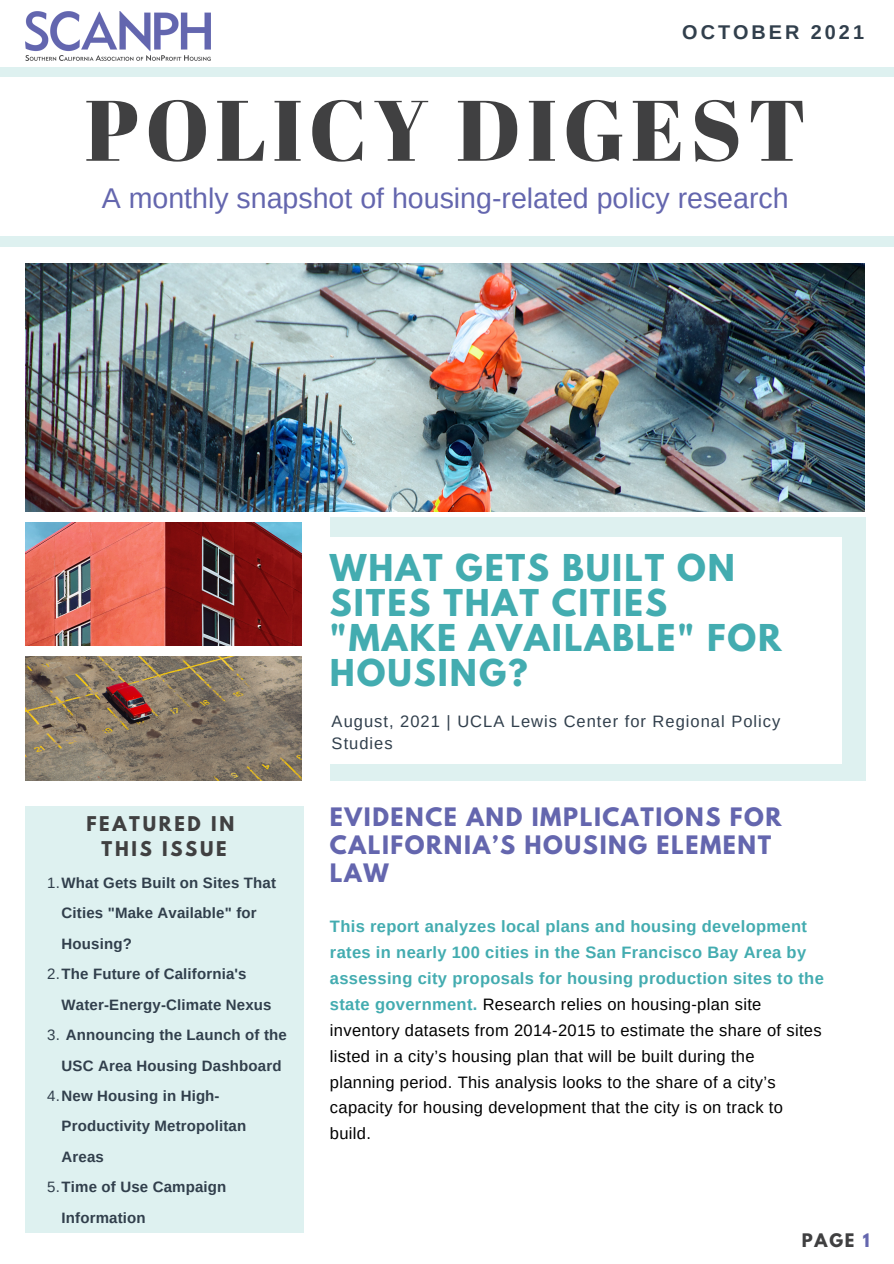
<style>
.page{position:relative;width:894px;height:1264px;background:#fff}
.page>*{position:absolute;margin:0;border:0;box-sizing:border-box;transform-origin:0 0}
.t1{font:85.5px "Abril Fatface";letter-spacing:.07em;color:#404041}
.t2{font:700 32.7px/35px "League Spartan";letter-spacing:.06em;color:#43acb0}
.t3{font:28.5px "Arimo";color:#6466ae}
.t4{font:700 22.5px/28.2px "League Spartan";letter-spacing:.07em;color:#6466ae}
.t5{font:700 19.8px "Arimo";letter-spacing:.15em;color:#313f4c}
.t6{font:700 18px "League Spartan";letter-spacing:.15em;color:#404041}
.t7{font:16.5px/26px "Arimo";letter-spacing:.02em;color:#000}
.t8{font:16.5px/22.5px "Arimo";letter-spacing:.06em;color:#313f4c}
.t9{font:700 16.5px "League Spartan";color:#404041}
.t10{font:700 15px/30.5px "Arimo";letter-spacing:.01em;color:#313f4c}
.s1{font-weight:400}
.s2{font-weight:700;color:#43acb0}
.s3{color:#6466ae}
</style>
<div class="page">
<img style="left:25px;top:522px;width:276px;height:123px">
<img style="left:25px;top:656px;width:276px;height:124px">
<img style="left:25px;top:263px;width:839px;height:248px">
<img style="left:25px;top:12px;width:185px;height:48px">
<div style="left:0;top:68px;width:893px;height:9px;background:#def1f0"></div>
<div style="left:0;top:236px;width:893px;height:10px;background:#def1f0"></div>
<div style="left:330px;top:517px;width:534px;height:263px;background:#def1f0"></div>
<div style="left:330px;top:537px;width:511px;height:226px;background:#fff"></div>
<div style="left:25px;top:806px;width:279px;height:426px;background:#def1f0"></div>
<p class="t5" style="left:682px;top:21px;width:183px">OCTOBER 2021</p>
<p class="t1" style="left:85px;top:70px;width:722px">POLICY DIGEST</p>
<p class="t3" style="left:102px;top:182px;width:688px">A monthly snapshot of housing-related policy research</p>
<p class="t6" style="left:86px;top:814px;width:149px">FEATURED IN</p>
<p class="t6" style="left:102px;top:839px;width:126px">THIS ISSUE</p>
<p class="t10" style="left:62px;top:867px;width:216px;text-indent:-14px"><span class="s1">1.</span>What Gets Built on Sites That<br>Cities "Make Available" for<br>Housing?</p>
<p class="t10" style="left:62px;top:958px;width:211px;text-indent:-14px"><span class="s1">2.</span>The Future of California's<br>Water-Energy-Climate Nexus</p>
<p class="t10" style="left:47px;top:1019px;width:241px;text-align:center"><span class="s1">3.</span> Announcing the Launch of the<br>USC Area Housing Dashboard</p>
<p class="t10" style="left:62px;top:1080px;width:186px;text-indent:-14px"><span class="s1">4.</span>New Housing in High-<br>Productivity Metropolitan<br>Areas</p>
<p class="t10" style="left:62px;top:1171px;width:166px;text-indent:-14px"><span class="s1">5.</span>Time of Use Campaign<br>Information</p>
<p class="t2" style="left:330px;top:554px;width:453px">WHAT GETS BUILT ON<br>SITES THAT CITIES "MAKE AVAILABLE" FOR<br>HOUSING?</p>
<p class="t8" style="left:331px;top:709px;width:450px">August, 2021 | UCLA Lewis Center for Regional Policy<br>Studies</p>
<p class="t4" style="left:330px;top:805px;width:453px">EVIDENCE AND IMPLICATIONS FOR<br>CALIFORNIA’S HOUSING ELEMENT<br>LAW</p>
<p class="t7" style="left:330px;top:913px;width:495px"><span class="s2">This report analyzes local plans and housing development rates in nearly 100 cities in the San Francisco Bay Area by assessing city proposals for housing production sites to the state government.</span> Research relies on housing-plan site inventory datasets from 2014-2015 to estimate the share of sites listed in a city’s housing plan that will be built during the<br>planning period. This analysis looks to the share of a city’s capacity for housing development that the city is on track to build.</p>
<p class="t9" style="left:801px;top:1232px;width:69px">PAGE <span class="s3">1</span></p>
</div>
